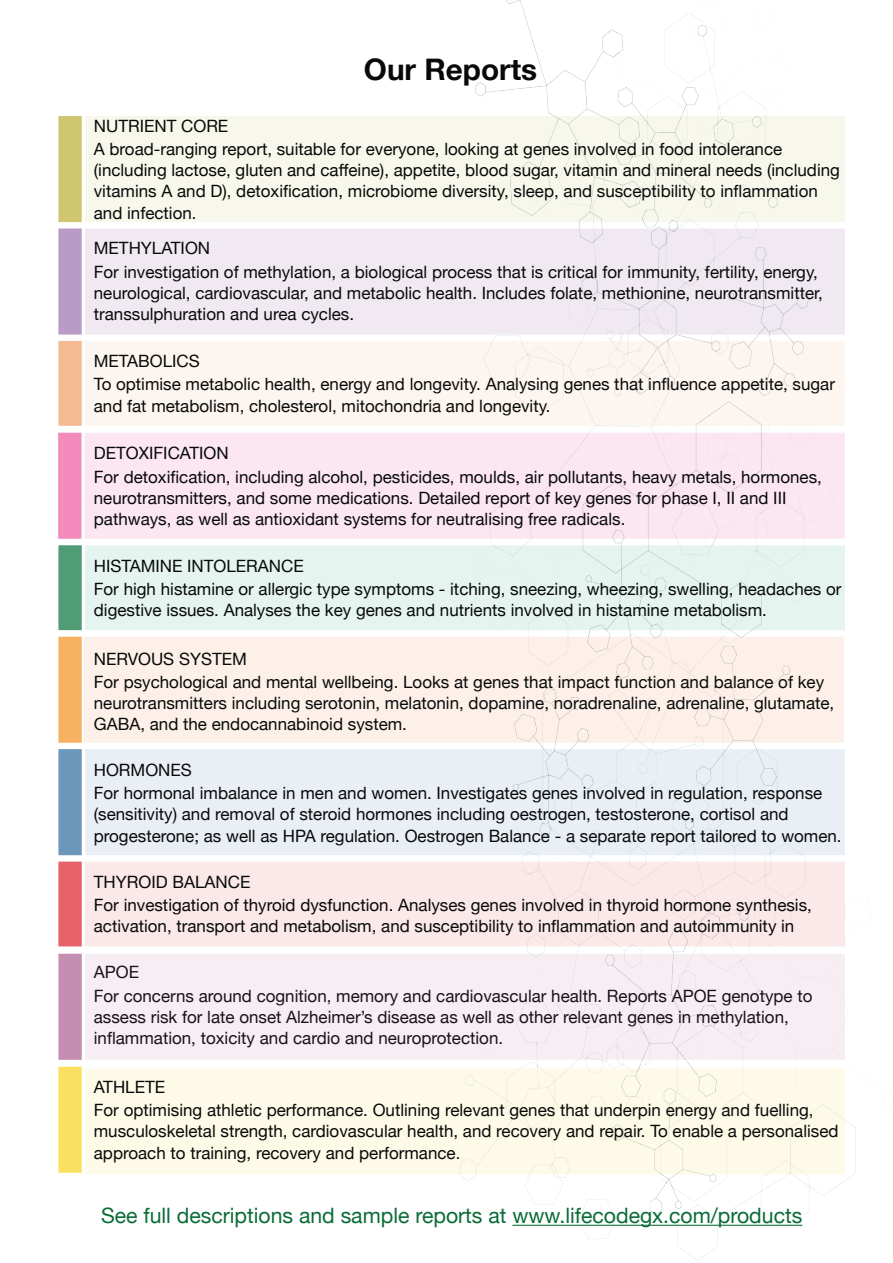
<style>
.page{position:relative;width:893px;height:1263px;background:#fff}
.page>*{position:absolute;margin:0;border:0;box-sizing:border-box;transform-origin:0 0}
.t1{font:700 29.7px "Helvetica Neue";color:#080a0a}
.t2{font:21.15px "Helvetica Neue";color:#0a6c37}
.t3{font:16.95px/23.4px "Helvetica Neue";color:#080a0a}
</style>
<div class="page">
<img style="left:459px;top:0;width:397px;height:1260px">
<div style="left:85px;top:116px;width:760px;height:106px;background:#f8f7eb"></div>
<div style="left:58px;top:116px;width:24px;height:106px;background:#cfc66f"></div>
<div style="left:85px;top:228px;width:760px;height:107px;background:#f0e9f1"></div>
<div style="left:58px;top:228px;width:24px;height:107px;background:#ba9bc8"></div>
<div style="left:85px;top:341px;width:760px;height:85px;background:#fdf5ef"></div>
<div style="left:58px;top:341px;width:24px;height:85px;background:#f4ba92"></div>
<div style="left:85px;top:433px;width:760px;height:106px;background:#fbe6f1"></div>
<div style="left:84px;top:637px;width:760px;height:106px;background:#fcf0e8"></div>
<div style="left:58px;top:433px;width:23px;height:106px;background:#f38bbd"></div>
<div style="left:85px;top:545px;width:760px;height:85px;background:#e5f4ee"></div>
<div style="left:58px;top:545px;width:24px;height:85px;background:#509c74"></div>
<div style="left:58px;top:637px;width:24px;height:106px;background:#f6b161"></div>
<div style="left:85px;top:749px;width:760px;height:106px;background:#e9eff5"></div>
<div style="left:58px;top:749px;width:24px;height:106px;background:#6d97ba"></div>
<div style="left:58px;top:954px;width:24px;height:106px;background:#c48db1"></div>
<div style="left:85px;top:1068px;width:760px;height:106px;background:#fefae8"></div>
<div style="left:85px;top:954px;width:760px;height:106px;background:#f6eef3"></div>
<div style="left:58px;top:1067px;width:24px;height:106px;background:#f9e061"></div>
<div style="left:85px;top:861px;width:760px;height:85px;background:#fbe8e9"></div>
<div style="left:58px;top:861px;width:24px;height:85px;background:#e56368"></div>
<hr style="left:512px;top:1225px;width:290px;height:1px;background:#0a6c37">
<h1 class="t1" style="left:364px;top:51px;width:175px">Our Reports</h1>
<p class="t3" style="left:94px;top:114px;width:690px">NUTRIENT CORE<br>A broad-ranging report, suitable for everyone, looking at genes involved in food intolerance</p>
<p class="t3" style="left:94px;top:159px;width:748px;line-height:21.1px">(including lactose, gluten and caffeine), appetite, blood sugar, vitamin and mineral needs (including vitamins A and D), detoxification, microbiome diversity, sleep, and susceptibility to inflammation and infection.</p>
<p class="t3" style="left:94px;top:236px;width:726px">METHYLATION<br>For investigation of methylation, a biological process that is critical for immunity, fertility, energy,</p>
<p class="t3" style="left:94px;top:282px;width:731px;line-height:21.1px">neurological, cardiovascular, and metabolic health. Includes folate, methionine, neurotransmitter, transsulphuration and urea cycles.</p>
<p class="t3" style="left:94px;top:349px;width:743px">METABOLICS<br>To optimise metabolic health, energy and longevity. Analysing genes that influence appetite, sugar</p>
<p class="t3" style="left:94px;top:394px;width:458px">and fat metabolism, cholesterol, mitochondria and longevity.</p>
<p class="t3" style="left:94px;top:441px;width:730px">DETOXIFICATION<br>For detoxification, including alcohol, pesticides, moulds, air pollutants, heavy metals, hormones,</p>
<p class="t3" style="left:94px;top:487px;width:694px;line-height:21.1px">neurotransmitters, and some medications. Detailed report of key genes for phase I, II and III pathways, as well as antioxidant systems for neutralising free radicals.</p>
<p class="t3" style="left:94px;top:553px;width:749px">HISTAMINE INTOLERANCE<br>For high histamine or allergic type symptoms - itching, sneezing, wheezing, swelling, headaches or</p>
<p class="t3" style="left:94px;top:598px;width:675px">digestive issues. Analyses the key genes and nutrients involved in histamine metabolism.</p>
<p class="t3" style="left:94px;top:647px;width:732px">NERVOUS SYSTEM<br>For psychological and mental wellbeing. Looks at genes that impact function and balance of key</p>
<p class="t3" style="left:94px;top:692px;width:742px;line-height:21.1px">neurotransmitters including serotonin, melatonin, dopamine, noradrenaline, adrenaline, glutamate,<br>GABA, and the endocannabinoid system.</p>
<p class="t3" style="left:94px;top:758px;width:730px">HORMONES<br>For hormonal imbalance in men and women. Investigates genes involved in regulation, response</p>
<p class="t3" style="left:94px;top:803px;width:749px;line-height:21.1px">(sensitivity) and removal of steroid hormones including oestrogen, testosterone, cortisol and progesterone; as well as HPA regulation. Oestrogen Balance - a separate report tailored to women.</p>
<p class="t3" style="left:94px;top:870px;width:720px">THYROID BALANCE<br>For investigation of thyroid dysfunction. Analyses genes involved in thyroid hormone synthesis,</p>
<p class="t3" style="left:94px;top:914px;width:702px">activation, transport and metabolism, and susceptibility to inflammation and autoimmunity in</p>
<p class="t3" style="left:94px;top:960px;width:720px">APOE<br>For concerns around cognition, memory and cardiovascular health. Reports APOE genotype to</p>
<p class="t3" style="left:94px;top:1006px;width:696px;line-height:21.1px">assess risk for late onset Alzheimer’s disease as well as other relevant genes in methylation, inflammation, toxicity and cardio and neuroprotection.</p>
<p class="t3" style="left:94px;top:1075px;width:721px">ATHLETE<br>For optimising athletic performance. Outlining relevant genes that underpin energy and fuelling,</p>
<p class="t3" style="left:94px;top:1120px;width:746px;line-height:21.1px">musculoskeletal strength, cardiovascular health, and recovery and repair. To enable a personalised approach to training, recovery and performance.</p>
<p class="t2" style="left:101px;top:1202px;width:703px">See full descriptions and sample reports at www.lifecodegx.com/products</p>
</div>
